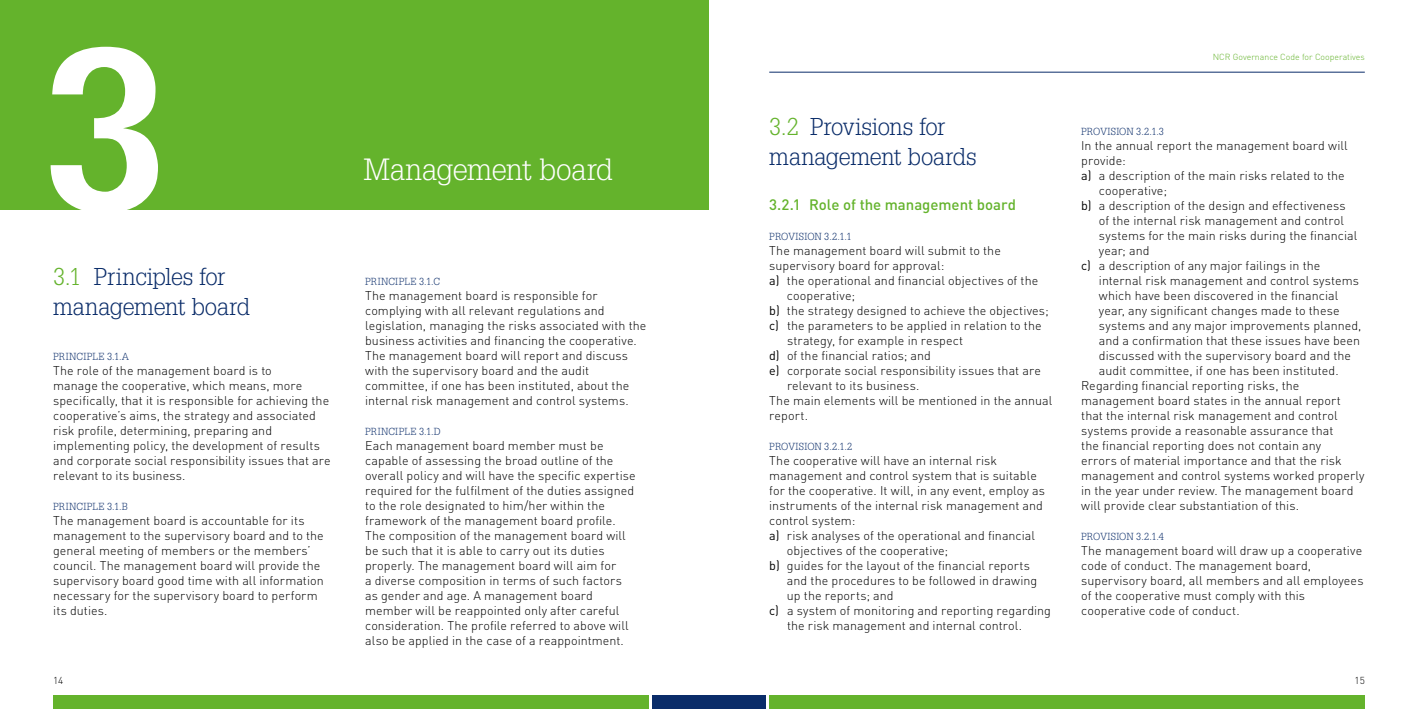
<style>
.page{position:relative;width:1418px;height:709px;background:#fff}
.page>*{position:absolute;margin:0;border:0;box-sizing:border-box;transform-origin:0 0}
.t1{font:700 225px "Glypha LT Std";color:#fff}
.t2{font:300 30px "Glypha LT Std";letter-spacing:-.015em;color:#fff}
.t3{font:300 23.75px/30px "Glypha LT Std";letter-spacing:-.015em;color:#0a2c69}
.t4{font:500 15px "DIN Pro";letter-spacing:-.005em;color:#64b32c}
.t5{font:300 12.5px/15px "DIN Pro";letter-spacing:.005em;color:#000}
.t6{font:300 10px "Glypha LT Std";letter-spacing:.025em;color:#0a2c69}
.t7{font:300 10px "DIN Pro";color:#000}
.t8{font:300 8.75px "DIN Pro";color:#64b32c}
.s1{color:#64b32c}
.s2{font-weight:400}
</style>
<div class="page">
<div style="left:0;top:0;width:709px;height:210px;background:#64b32c"></div>
<div style="left:769px;top:694px;width:595px;height:15px;background:#64b32c"></div>
<div style="left:53px;top:694px;width:595px;height:15px;background:#64b32c"></div>
<div style="left:652px;top:694px;width:113px;height:15px;background:#0a2c69"></div>
<hr style="left:769px;top:72px;width:595px;height:1px;background:#0a2c69">
<h1 class="t1" style="left:43px;top:-9px;width:127px">3</h1>
<h3 class="t3" style="left:53px;top:262px;width:198px"><span class="s1">3.1</span> Principles for management board</h3>
<p class="t6" style="left:53px;top:351px;width:77px">PRINCIPLE 3.1.A</p>
<p class="t5" style="left:53px;top:362px;width:279px">The role of the management board is to<br>manage the cooperative, which means, more specifically, that it is responsible for achieving the cooperative’s aims, the strategy and associated risk profile, determining, preparing and implementing policy, the development of results and corporate social responsibility issues that are relevant to its business.</p>
<p class="t6" style="left:53px;top:501px;width:76px">PRINCIPLE 3.1.B</p>
<p class="t5" style="left:53px;top:512px;width:272px">The management board is accountable for its management to the supervisory board and to the general meeting of members or the members’ council. The management board will provide the supervisory board good time with all information necessary for the supervisory board to perform its duties.</p>
<h2 class="t2" style="left:363px;top:152px;width:251px">Management board</h2>
<p class="t6" style="left:365px;top:276px;width:76px">PRINCIPLE 3.1.C</p>
<p class="t5" style="left:365px;top:287px;width:283px">The management board is responsible for complying with all relevant regulations and legislation, managing the risks associated with the business activities and financing the cooperative.<br>The management board will report and discuss with the supervisory board and the audit committee, if one has been instituted, about the internal risk management and control systems.</p>
<p class="t6" style="left:365px;top:426px;width:77px">PRINCIPLE 3.1.D</p>
<p class="t5" style="left:365px;top:437px;width:272px">Each management board member must be capable of assessing the broad outline of the overall policy and will have the specific expertise required for the fulfilment of the duties assigned to the role designated to him/her within the framework of the management board profile.<br>The composition of the management board will be such that it is able to carry out its duties properly. The management board will aim for<br>a diverse composition in terms of such factors as gender and age. A management board member will be reappointed only after careful consideration. The profile referred to above will also be applied in the case of a reappointment.</p>
<h3 class="t3" style="left:769px;top:112px;width:209px"><span class="s1">3.2</span> Provisions for management boards</h3>
<p class="t4" style="left:769px;top:194px;width:248px">3.2.1 Role of the management board</p>
<p class="t6" style="left:769px;top:231px;width:84px">PROVISION 3.2.1.1</p>
<p class="t5" style="left:769px;top:242px;width:233px">The management board will submit to the</p>
<p class="t5" style="left:769px;top:257px;width:177px">supervisory board for approval:</p>
<p class="t5" style="left:769px;top:272px;width:270px"><span class="s2">a)</span> the operational and financial objectives of the</p>
<p class="t5" style="left:787px;top:287px;width:70px">cooperative;</p>
<p class="t5" style="left:769px;top:302px;width:281px"><span class="s2">b)</span> the strategy designed to achieve the objectives;</p>
<p class="t5" style="left:769px;top:317px;width:274px"><span class="s2">c)</span> the parameters to be applied in relation to the</p>
<p class="t5" style="left:787px;top:332px;width:178px">strategy, for example in respect</p>
<p class="t5" style="left:769px;top:347px;width:163px"><span class="s2">d)</span> of the financial ratios; and</p>
<p class="t5" style="left:769px;top:362px;width:273px"><span class="s2">e)</span> corporate social responsibility issues that are</p>
<p class="t5" style="left:787px;top:377px;width:134px">relevant to its business.</p>
<p class="t5" style="left:769px;top:392px;width:285px">The main elements will be mentioned in the annual</p>
<p class="t5" style="left:769px;top:407px;width:40px">report.</p>
<p class="t6" style="left:769px;top:441px;width:84px">PROVISION 3.2.1.2</p>
<p class="t5" style="left:769px;top:452px;width:229px">The cooperative will have an internal risk</p>
<p class="t5" style="left:769px;top:467px;width:269px">management and control system that is suitable</p>
<p class="t5" style="left:769px;top:482px;width:277px">for the cooperative. It will, in any event, employ as</p>
<p class="t5" style="left:769px;top:497px;width:275px">instruments of the internal risk management and</p>
<p class="t5" style="left:769px;top:512px;width:88px">control system:</p>
<p class="t5" style="left:769px;top:527px;width:267px"><span class="s2">a)</span> risk analyses of the operational and financial</p>
<p class="t5" style="left:787px;top:542px;width:163px">objectives of the cooperative;</p>
<p class="t5" style="left:769px;top:557px;width:262px"><span class="s2">b)</span> guides for the layout of the financial reports</p>
<p class="t5" style="left:787px;top:572px;width:252px">and the procedures to be followed in drawing</p>
<p class="t5" style="left:787px;top:587px;width:108px">up the reports; and</p>
<p class="t5" style="left:769px;top:602px;width:283px"><span class="s2">c)</span> a system of monitoring and reporting regarding</p>
<p class="t5" style="left:787px;top:617px;width:236px">the risk management and internal control.</p>
<p class="t8" style="left:1212px;top:51px;width:153px">NCR Governance Code for Cooperatives</p>
<p class="t6" style="left:1081px;top:126px;width:84px">PROVISION 3.2.1.3</p>
<p class="t5" style="left:1081px;top:137px;width:268px">In the annual report the management board will</p>
<p class="t5" style="left:1081px;top:152px;width:46px">provide:</p>
<p class="t5" style="left:1081px;top:167px;width:265px"><span class="s2">a)</span> a description of the main risks related to the</p>
<p class="t5" style="left:1098px;top:182px;width:70px">cooperative;</p>
<p class="t5" style="left:1081px;top:197px;width:266px"><span class="s2">b)</span> a description of the design and effectiveness</p>
<p class="t5" style="left:1098px;top:212px;width:246px">of the internal risk management and control</p>
<p class="t5" style="left:1098px;top:227px;width:260px">systems for the main risks during the financial</p>
<p class="t5" style="left:1098px;top:242px;width:52px">year; and</p>
<p class="t5" style="left:1081px;top:257px;width:241px"><span class="s2">c)</span> a description of any major failings in the</p>
<p class="t5" style="left:1098px;top:272px;width:261px">internal risk management and control systems</p>
<p class="t5" style="left:1098px;top:287px;width:241px">which have been discovered in the financial</p>
<p class="t5" style="left:1098px;top:302px;width:242px">year, any significant changes made to these</p>
<p class="t5" style="left:1098px;top:317px;width:264px">systems and any major improvements planned,</p>
<p class="t5" style="left:1098px;top:332px;width:263px">and a confirmation that these issues have been</p>
<p class="t5" style="left:1098px;top:347px;width:254px">discussed with the supervisory board and the</p>
<p class="t5" style="left:1098px;top:362px;width:241px">audit committee, if one has been instituted.</p>
<p class="t5" style="left:1081px;top:377px;width:220px">Regarding financial reporting risks, the</p>
<p class="t5" style="left:1081px;top:392px;width:261px">management board states in the annual report</p>
<p class="t5" style="left:1081px;top:407px;width:258px">that the internal risk management and control</p>
<p class="t5" style="left:1081px;top:422px;width:254px">systems provide a reasonable assurance that</p>
<p class="t5" style="left:1081px;top:437px;width:241px">the financial reporting does not contain any</p>
<p class="t5" style="left:1081px;top:452px;width:262px">errors of material importance and that the risk</p>
<p class="t5" style="left:1081px;top:467px;width:285px">management and control systems worked properly</p>
<p class="t5" style="left:1081px;top:482px;width:274px">in the year under review. The management board</p>
<p class="t5" style="left:1081px;top:497px;width:219px">will provide clear substantiation of this.</p>
<p class="t6" style="left:1081px;top:531px;width:84px">PROVISION 3.2.1.4</p>
<p class="t5" style="left:1081px;top:542px;width:284px">The management board will draw up a cooperative code of conduct. The management board, supervisory board, all members and all employees of the cooperative must comply with this cooperative code of conduct.</p>
<p class="t7" style="left:53px;top:673px;width:12px">14</p>
<p class="t7" style="left:1354px;top:673px;width:12px">15</p>
</div>
